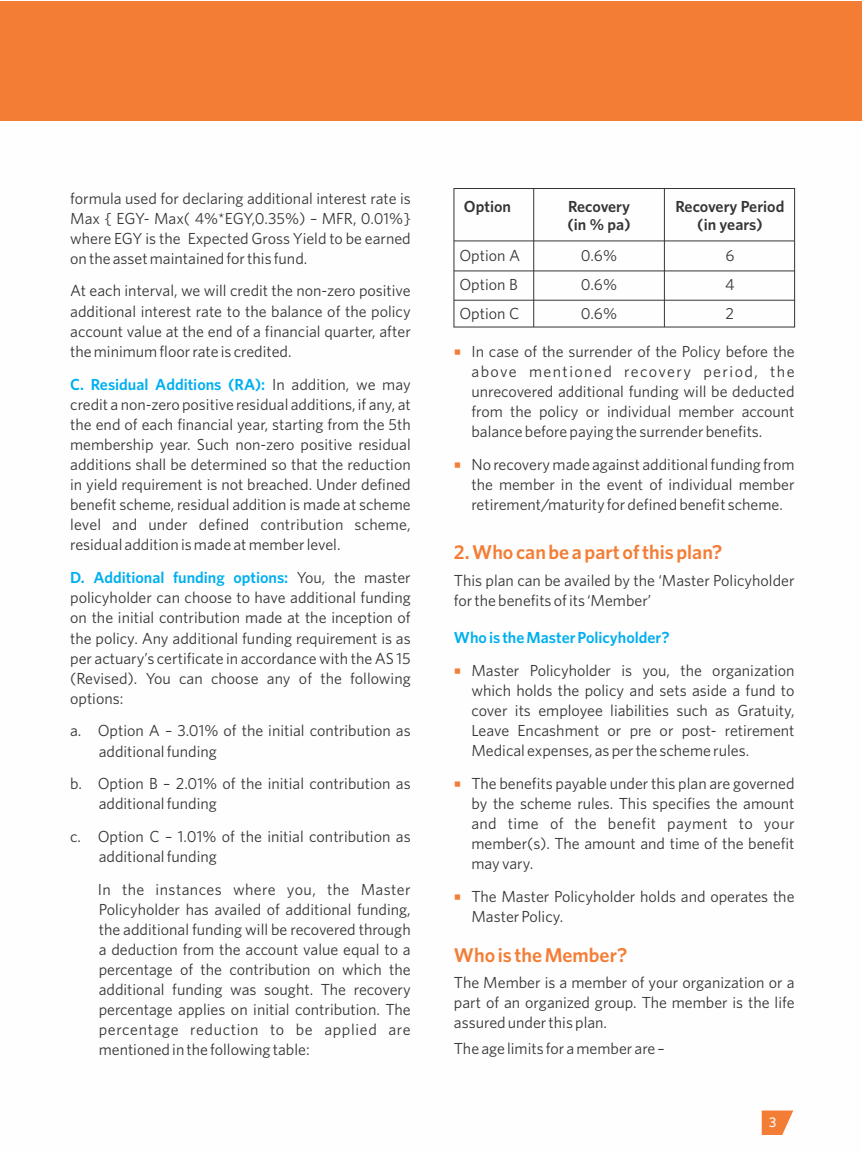
<style>
.page{position:relative;width:864px;height:1152px;background:#fff}
.page>*{position:absolute;margin:0;border:0;box-sizing:border-box;transform-origin:0 0}
.t1{font:600 20px "Whitney";color:#f47d35}
.t2{font:16px/20px "Whitney";color:#373435;text-align:justify}
.t3{font:600 16px/18.4px "Whitney";color:#373435}
.t4{font:600 16px "Whitney";color:#00afef}
.t5{font:500 14px "Whitney";color:#fefefe}
.s1{font-weight:600;color:#00afef}
.s2{color:#f47d35}
</style>
<div class="page">
<div style="left:0;top:1px;width:861px;height:119px;background:#f47d35"></div>
<svg style="left:762px;top:1111px;width:31px;height:24px"></svg>
<div style="left:453px;top:188px;width:342px;height:140px;border:1px solid #373435"></div>
<hr style="left:533px;top:189px;width:1px;height:138px;background:#373435">
<hr style="left:664px;top:189px;width:1px;height:138px;background:#373435">
<hr style="left:454px;top:240px;width:341px;height:1px;background:#373435">
<hr style="left:454px;top:270px;width:341px;height:1px;background:#373435">
<hr style="left:454px;top:300px;width:341px;height:1px;background:#373435">
<p class="t2" style="left:70px;top:189px;width:342px">formula used for declaring additional interest rate is Max { EGY- Max( 4%*EGY,0.35%) – MFR, 0.01%} where EGY is the Expected Gross Yield to be earned on the asset maintained for this fund.</p>
<p class="t2" style="left:70px;top:282px;width:342px">At each interval, we will credit the non-zero positive additional interest rate to the balance of the policy account value at the end of a financial quarter, after the minimum floor rate is credited.</p>
<p class="t2" style="left:70px;top:376px;width:342px"><span class="s1">C. Residual Additions (RA):</span> In addition, we may credit a non-zero positive residual additions, if any, at the end of each financial year, starting from the 5th membership year. Such non-zero positive residual additions shall be determined so that the reduction in yield requirement is not breached. Under defined benefit scheme, residual addition is made at scheme level and under defined contribution scheme, residual addition is made at member level.</p>
<p class="t2" style="left:70px;top:569px;width:342px"><span class="s1">D. Additional funding options:</span> You, the master policyholder can choose to have additional funding on the initial contribution made at the inception of the policy. Any additional funding requirement is as per actuary’s certificate in accordance with the AS 15 (Revised). You can choose any of the following options:</p>
<p class="t2" style="left:99px;top:722px;width:313px;text-indent:-29px">a. Option A – 3.01% of the initial contribution as additional funding</p>
<p class="t2" style="left:99px;top:775px;width:313px;text-indent:-29px">b. Option B – 2.01% of the initial contribution as additional funding</p>
<p class="t2" style="left:99px;top:828px;width:313px;text-indent:-29px">c. Option C – 1.01% of the initial contribution as additional funding</p>
<p class="t2" style="left:98px;top:881px;width:315px">In the instances where you, the Master Policyholder has availed of additional funding, the additional funding will be recovered through a deduction from the account value equal to a percentage of the contribution on which the additional funding was sought. The recovery percentage applies on initial contribution. The percentage reduction to be applied are mentioned in the following table:</p>
<p class="t3" style="left:464px;top:198px;width:49px">Option</p>
<p class="t3" style="left:567px;top:198px;width:65px">Recovery (in % pa)</p>
<p class="t3" style="left:675px;top:198px;width:110px;text-align:center">Recovery Period (in years)</p>
<p class="t2" style="left:581px;top:247px;width:38px">0.6%</p>
<p class="t2" style="left:725px;top:247px;width:11px">6</p>
<p class="t2" style="left:459px;top:276px;width:60px">Option B</p>
<p class="t2" style="left:581px;top:276px;width:38px">0.6%</p>
<p class="t2" style="left:725px;top:276px;width:11px">4</p>
<p class="t2" style="left:459px;top:305px;width:62px">Option C</p>
<p class="t2" style="left:581px;top:305px;width:38px">0.6%</p>
<p class="t2" style="left:726px;top:305px;width:10px">2</p>
<p class="t2" style="left:471px;top:342px;width:325px;text-indent:-17px"><span class="s2">○</span> In case of the surrender of the Policy before the above mentioned recovery period, the unrecovered additional funding will be deducted from the policy or individual member account balance before paying the surrender benefits.</p>
<p class="t2" style="left:471px;top:455px;width:325px;text-indent:-17px"><span class="s2">○</span> No recovery made against additional funding from the member in the event of individual member retirement/maturity for defined benefit scheme.</p>
<p class="t2" style="left:459px;top:247px;width:62px">Option A</p>
<p class="t1" style="left:454px;top:545px;width:270px">2. Who can be a part of this plan?</p>
<p class="t2" style="left:454px;top:572px;width:342px">This plan can be availed by the ‘Master Policyholder for the benefits of its ‘Member’</p>
<p class="t4" style="left:454px;top:632px;width:217px">Who is the Master Policyholder?</p>
<p class="t2" style="left:471px;top:662px;width:325px;text-indent:-17px"><span class="s2">○</span> Master Policyholder is you, the organization which holds the policy and sets aside a fund to cover its employee liabilities such as Gratuity, Leave Encashment or pre or post- retirement Medical expenses, as per the scheme rules.</p>
<p class="t2" style="left:471px;top:775px;width:325px;text-indent:-17px"><span class="s2">○</span> The benefits payable under this plan are governed by the scheme rules. This specifies the amount and time of the benefit payment to your member(s). The amount and time of the benefit may vary.</p>
<p class="t2" style="left:471px;top:888px;width:325px;text-indent:-17px"><span class="s2">○</span> The Master Policyholder holds and operates the<br>Master Policy.</p>
<p class="t1" style="left:454px;top:947px;width:175px">Who is the Member?</p>
<p class="t2" style="left:454px;top:974px;width:342px">The Member is a member of your organization or a part of an organized group. The member is the life assured under this plan.</p>
<p class="t2" style="left:454px;top:1040px;width:212px">The age limits for a member are –</p>
<p class="t5" style="left:769px;top:1117px;width:9px">3</p>
</div>
